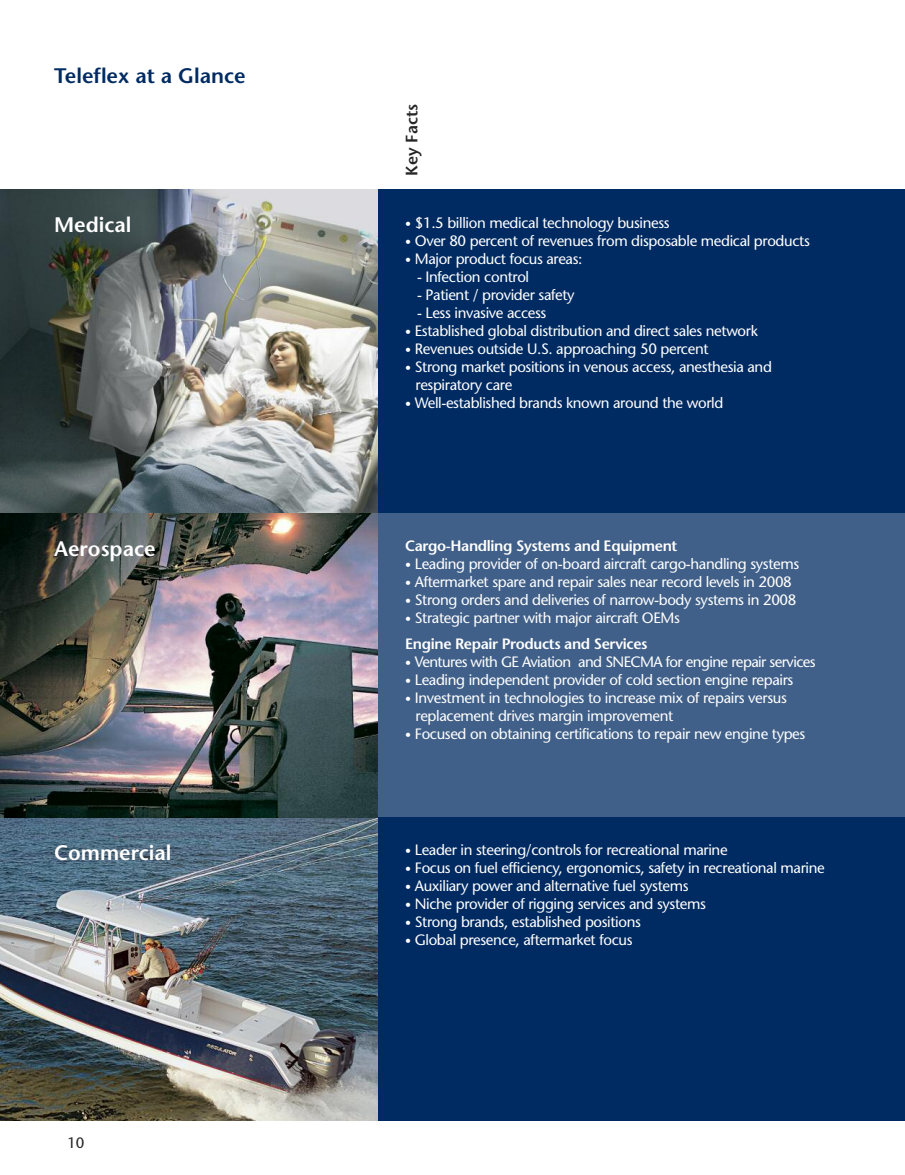
<style>
.page{position:relative;width:905px;height:1175px;background:#fff}
.page>*{position:absolute;margin:0;border:0;box-sizing:border-box;transform-origin:0 0}
.t1{font:600 21px "Stone Sans Std";color:#fff}
.t2{font:600 21px "Stone Sans Std";color:#002b62}
.t3{font:600 16.5px "Stone Sans Std";color:#272627}
.t4{font:500 15px/18px "Stone Sans Std";letter-spacing:-.025em;color:#fff}
.t5{font:600 15px "Stone Sans Std";letter-spacing:-.025em;color:#fff}
.t6{font:500 15px "Stone Sans Std";color:#272627}
.s1{font-size:12px}
.s2{font-weight:600}
</style>
<div class="page">
<img style="left:0;top:189px;width:378px;height:324px">
<img style="left:0;top:817px;width:378px;height:303px">
<img style="left:0;top:513px;width:378px;height:304px">
<div style="left:378px;top:189px;width:526px;height:324px;background:#002b62"></div>
<div style="left:378px;top:513px;width:526px;height:304px;background:#406089"></div>
<div style="left:378px;top:817px;width:526px;height:303px;background:#002b62"></div>
<h1 class="t2" style="left:54px;top:67px;width:193px">Teleflex at a Glance</h1>
<h1 class="t1" style="left:54px;top:216px;width:79px">Medical</h1>
<p class="t3" style="left:405px;top:176px;width:73px;rotate:-90deg">Key Facts</p>
<p class="t4" style="left:405px;top:215px;width:266px"><span class="s1">•</span> $1.5 billion medical technology business</p>
<p class="t4" style="left:405px;top:233px;width:406px"><span class="s1">•</span> Over 80 percent of revenues from disposable medical products</p>
<p class="t4" style="left:405px;top:251px;width:179px"><span class="s1">•</span> Major product focus areas:</p>
<p class="t4" style="left:417px;top:269px;width:114px">- Infection control</p>
<p class="t4" style="left:417px;top:287px;width:159px">- Patient / provider safety</p>
<p class="t4" style="left:417px;top:305px;width:131px">- Less invasive access</p>
<p class="t4" style="left:405px;top:323px;width:354px"><span class="s1">•</span> Established global distribution and direct sales network</p>
<p class="t4" style="left:405px;top:341px;width:305px"><span class="s1">•</span> Revenues outside U.S. approaching 50 percent</p>
<p class="t4" style="left:415px;top:359px;width:358px;text-indent:-10px"><span class="s1">•</span> Strong market positions in venous access, anesthesia and respiratory care</p>
<p class="t4" style="left:405px;top:395px;width:319px"><span class="s1">•</span> Well-established brands known around the world</p>
<h1 class="t1" style="left:54px;top:540px;width:103px">Aerospace</h1>
<p class="t5" style="left:405px;top:540px;width:274px">Cargo-Handling Systems and Equipment</p>
<p class="t4" style="left:405px;top:556px;width:395px"><span class="s1">•</span> Leading provider of on-board aircraft cargo-handling systems</p>
<p class="t4" style="left:405px;top:574px;width:388px"><span class="s1">•</span> Aftermarket spare and repair sales near record levels in 2008</p>
<p class="t4" style="left:405px;top:592px;width:393px"><span class="s1">•</span> Strong orders and deliveries of narrow-body systems in 2008</p>
<p class="t4" style="left:405px;top:607px;width:276px;line-height:25.5px"><span class="s1">•</span> Strategic partner with major aircraft OEMs<br><span class="s2">Engine Repair Products and Services</span></p>
<p class="t4" style="left:405px;top:654px;width:412px"><span class="s1">•</span> Ventures with GE Aviation and SNECMA for engine repair services</p>
<p class="t4" style="left:405px;top:672px;width:389px"><span class="s1">•</span> Leading independent provider of cold section engine repairs</p>
<p class="t4" style="left:415px;top:690px;width:373px;text-indent:-10px"><span class="s1">•</span> Investment in technologies to increase mix of repairs versus replacement drives margin improvement</p>
<p class="t4" style="left:405px;top:726px;width:401px"><span class="s1">•</span> Focused on obtaining certifications to repair new engine types</p>
<h1 class="t1" style="left:54px;top:844px;width:119px">Commercial</h1>
<p class="t6" style="left:68px;top:1137px;width:18px">10</p>
<p class="t4" style="left:405px;top:842px;width:324px"><span class="s1">•</span> Leader in steering/controls for recreational marine</p>
<p class="t4" style="left:405px;top:860px;width:421px"><span class="s1">•</span> Focus on fuel efficiency, ergonomics, safety in recreational marine</p>
<p class="t4" style="left:405px;top:878px;width:285px"><span class="s1">•</span> Auxiliary power and alternative fuel systems</p>
<p class="t4" style="left:405px;top:896px;width:302px"><span class="s1">•</span> Niche provider of rigging services and systems</p>
<p class="t4" style="left:405px;top:914px;width:237px"><span class="s1">•</span> Strong brands, established positions</p>
<p class="t4" style="left:405px;top:932px;width:229px"><span class="s1">•</span> Global presence, aftermarket focus</p>
</div>
